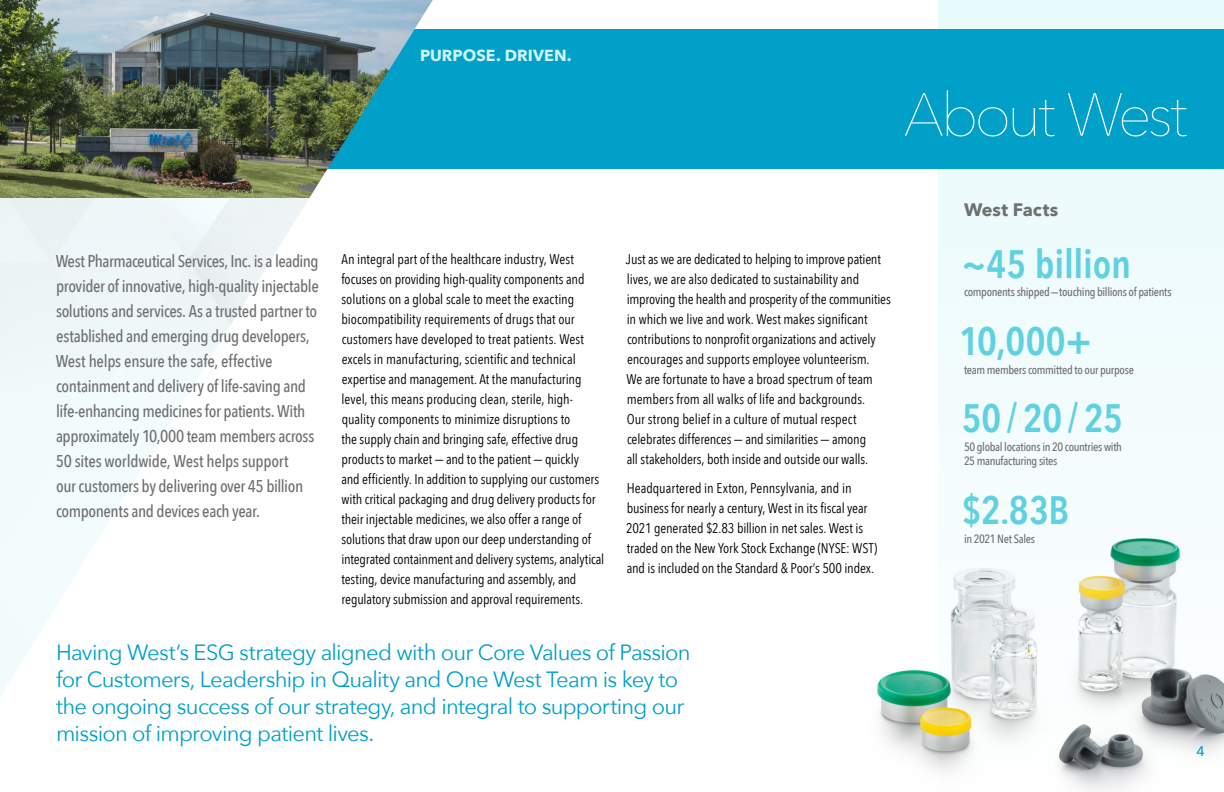
<style>
.page{position:relative;width:1224px;height:792px;background:#fff}
.page>*{position:absolute;margin:0;border:0;box-sizing:border-box;transform-origin:0 0}
.t1{font:200 60px "Avenir Next";letter-spacing:-.06em;color:#fff}
.t2{font:600 39.6px "Avenir Next Condensed";letter-spacing:-.005em;color:#60d1e0}
.t3{font:22px/27px "Avenir Next";letter-spacing:-.035em;color:#00a0c8}
.t4{font:700 18px "Avenir Next";color:#707070}
.t5{font:500 17px/25px "Avenir Next Condensed";letter-spacing:-.025em;color:#707070}
.t6{font:700 16px "Avenir Next";color:#cff5fa}
.t7{font:14px/20px "Avenir Next Condensed";letter-spacing:-.01em;color:#000}
.t8{font:500 14px "Avenir Next";color:#00a0c8}
.t9{font:500 12px/14px "Avenir Next Condensed";letter-spacing:-.03em;color:#707070}
.s1{font-family:"Avenir Next";font-size:33.3px}
</style>
<div class="page">
<div style="left:938px;top:0;width:286px;height:792px;background:#f1fcfd"></div>
<svg style="left:0;top:198px;width:309px;height:498px"></svg>
<img style="left:877px;top:538px;width:347px;height:254px">
<div style="left:0;top:29px;width:1224px;height:140px;background:#00a0c8"></div>
<img style="left:0;top:0;width:433px;height:198px">
<p class="t6" style="left:420px;top:41px;width:153px">PURPOSE. DRIVEN.</p>
<p class="t1" style="left:904px;top:64px;width:286px">About West</p>
<p class="t5" style="left:56px;top:248px;width:265px">West Pharmaceutical Services, Inc. is a leading provider of innovative, high-quality injectable solutions and services. As a trusted partner to established and emerging drug developers, West helps ensure the safe, effective containment and delivery of life-saving and life-enhancing medicines for patients. With approximately 10,000 team members across 50 sites worldwide, West helps support<br>our customers by delivering over 45 billion components and devices each year.</p>
<p class="t7" style="left:341px;top:248px;width:265px">An integral part of the healthcare industry, West focuses on providing high-quality components and solutions on a global scale to meet the exacting biocompatibility requirements of drugs that our customers have developed to treat patients. West excels in manufacturing, scientific and technical expertise and management. At the manufacturing level, this means producing clean, sterile, high&shy;quality components to minimize disruptions to<br>the supply chain and bringing safe, effective drug products to market — and to the patient — quickly<br>and efficiently. In addition to supplying our customers with critical packaging and drug delivery products for their injectable medicines, we also offer a range of solutions that draw upon our deep understanding of integrated containment and delivery systems, analytical testing, device manufacturing and assembly, and regulatory submission and approval requirements.</p>
<p class="t7" style="left:626px;top:248px;width:266px">Just as we are dedicated to helping to improve patient lives, we are also dedicated to sustainability and improving the health and prosperity of the communities in which we live and work. West makes significant contributions to nonprofit organizations and actively encourages and supports employee volunteerism.<br>We are fortunate to have a broad spectrum of team members from all walks of life and backgrounds.<br>Our strong belief in a culture of mutual respect celebrates differences — and similarities — among<br>all stakeholders, both inside and outside our walls.</p>
<p class="t7" style="left:626px;top:477px;width:253px">Headquartered in Exton, Pennsylvania, and in business for nearly a century, West in its fiscal year 2021 generated $2.83 billion in net sales. West is traded on the New York Stock Exchange (NYSE: WST) and is included on the Standard &amp; Poor’s 500 index.</p>
<p class="t3" style="left:56px;top:638px;width:636px">Having West’s ESG strategy aligned with our Core Values of Passion for Customers, Leadership in Quality and One West Team is key to the ongoing success of our strategy, and integral to supporting our mission of improving patient lives.</p>
<p class="t4" style="left:964px;top:194px;width:96px">West Facts</p>
<p class="t2" style="left:961px;top:229px;width:172px">~45 billion</p>
<p class="t9" style="left:964px;top:285px;width:209px">components shipped—touching billions of patients</p>
<p class="t2" style="left:959px;top:307px;width:134px">10,000+</p>
<p class="t9" style="left:964px;top:363px;width:171px">team members committed to our purpose</p>
<p class="t2" style="left:962px;top:384px;width:163px">50/20/25</p>
<p class="t9" style="left:964px;top:440px;width:160px">50 global locations in 20 countries with<br>25 manufacturing sites</p>
<p class="t2" style="left:962px;top:476px;width:109px">$2<span class="s1">.</span>83B</p>
<p class="t9" style="left:964px;top:532px;width:72px">in 2021 Net Sales</p>
<p class="t8" style="left:1196px;top:739px;width:10px">4</p>
</div>
